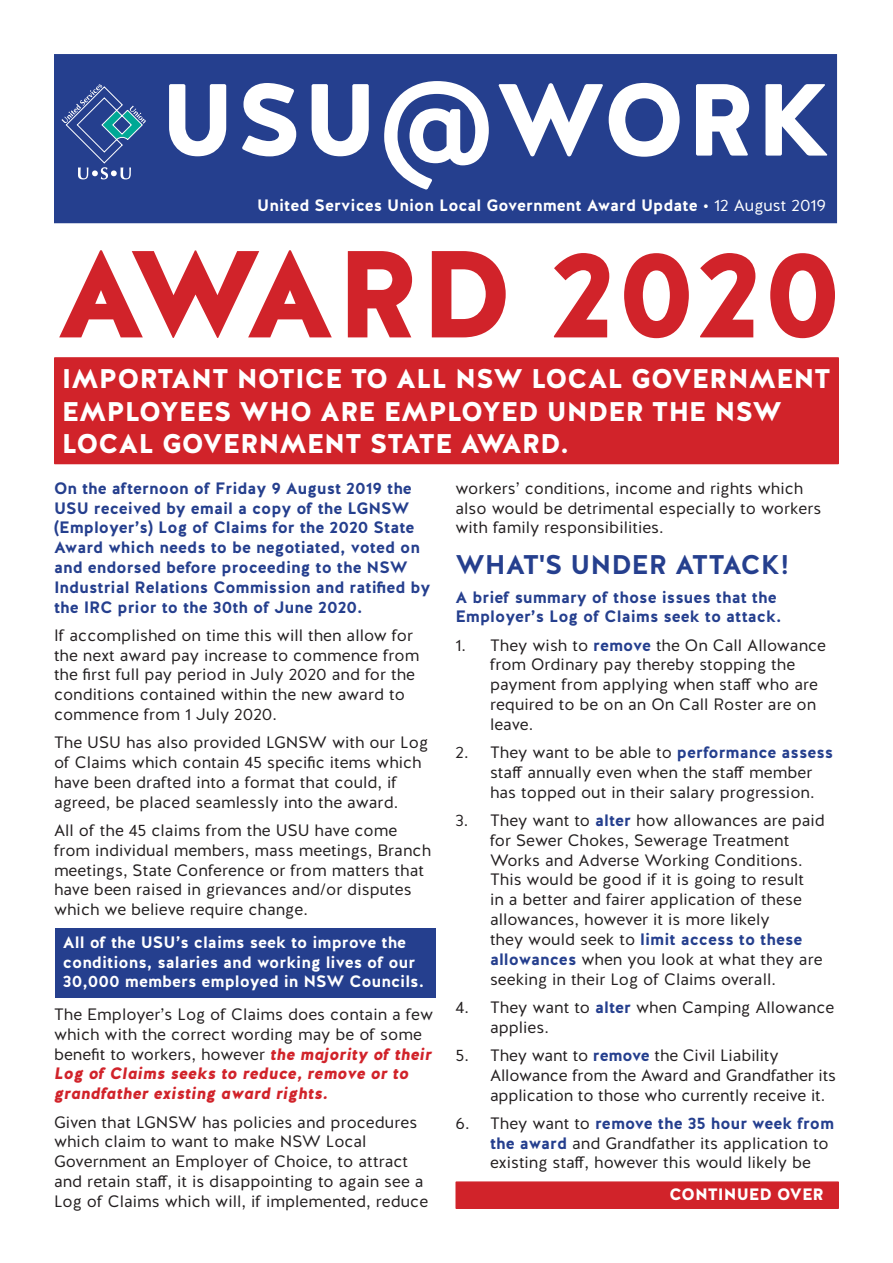
<style>
.page{position:relative;width:893px;height:1263px;background:#fff}
.page>*{position:absolute;margin:0;border:0;box-sizing:border-box;transform-origin:0 0}
.t1{font:900 123.3px "Halis GR";color:#d1232a}
.t2{font:900 102.15px "Halis R";color:#fff}
.t3{font:900 27px/32.4px "Halis GR";color:#fff}
.t4{font:700 27px "Halis GR";color:#253f8e}
.t5{font:16.5px/19.8px "Halis GR";color:#231f20}
.t6{font:700 16.5px/19.8px "Halis GR";color:#253f8e}
.t7{font:700 16.5px/19.8px "Halis GR";color:#fff}
.t8{font:900 16.5px "Halis GR";color:#fff}
.s1{font-weight:400}
.s2{font-weight:900;font-style:italic;color:#d1232a}
.s3{font-weight:700;color:#253f8e}
</style>
<div class="page">
<div style="left:55px;top:928px;width:380px;height:70px;background:#253f8e"></div>
<div style="left:54px;top:357px;width:785px;height:107px;background:#d1232a;border:2px solid #d1232a"></div>
<div style="left:54px;top:54px;width:783px;height:169px;background:#253f8e"></div>
<svg style="left:61px;top:84px;width:85px;height:95px"></svg>
<div style="left:455px;top:1181px;width:384px;height:28px;background:#d1232a;border:2px solid #d1232a"></div>
<h2 class="t2" style="left:160px;top:54px;width:673px">USU@WORK</h2>
<p class="t7" style="left:257px;top:196px;width:570px">United Services Union Local Government Award Update <span class="s1">• 12 August 2019</span></p>
<h1 class="t1" style="left:56px;top:214px;width:788px">AWARD 2020</h1>
<h3 class="t3" style="left:62px;top:363px;width:770px">IMPORTANT NOTICE TO ALL NSW LOCAL GOVERNMENT<br>EMPLOYEES WHO ARE EMPLOYED UNDER THE NSW<br>LOCAL GOVERNMENT STATE AWARD.</h3>
<p class="t6" style="left:54px;top:478px;width:378px">On the afternoon of Friday 9 August 2019 the USU received by email a copy of the LGNSW (Employer’s) Log of Claims for the 2020 State Award which needs to be negotiated, voted on and endorsed before proceeding to the NSW Industrial Relations Commission and ratified by the IRC prior to the 30th of June 2020.</p>
<p class="t5" style="left:54px;top:626px;width:367px">If accomplished on time this will then allow for the next award pay increase to commence from the first full pay period in July 2020 and for the conditions contained within the new award to commence from 1 July 2020.</p>
<p class="t5" style="left:54px;top:733px;width:376px">The USU has also provided LGNSW with our Log of Claims which contain 45 specific items which have been drafted into a format that could, if agreed, be placed seamlessly into the award.</p>
<p class="t5" style="left:54px;top:821px;width:379px">All of the 45 claims from the USU have come from individual members, mass meetings, Branch meetings, State Conference or from matters that have been raised in grievances and/or disputes which we believe require change.</p>
<p class="t7" style="left:63px;top:932px;width:363px">All of the USU’s claims seek to improve the conditions, salaries and working lives of our<br>30,000 members employed in NSW Councils.</p>
<p class="t5" style="left:54px;top:1005px;width:381px">The Employer’s Log of Claims does contain a few which with the correct wording may be of some benefit to workers, however <span class="s2">the majority of their Log of Claims seeks to reduce, remove or to grandfather existing award rights.</span></p>
<p class="t5" style="left:54px;top:1112px;width:376px">Given that LGNSW has policies and procedures which claim to want to make NSW Local Government an Employer of Choice, to attract and retain staff, it is disappointing to again see a Log of Claims which will, if implemented, reduce</p>
<p class="t5" style="left:455px;top:478px;width:367px">workers’ conditions, income and rights which also would be detrimental especially to workers with family responsibilities.</p>
<h3 class="t4" style="left:455px;top:547px;width:335px">WHAT'S UNDER ATTACK!</h3>
<p class="t6" style="left:455px;top:587px;width:327px">A brief summary of those issues that the<br>Employer’s Log of Claims seek to attack.</p>
<p class="t5" style="left:490px;top:635px;width:338px;text-indent:-35px">1. They wish to <span class="s3">remove</span> the On Call Allowance from Ordinary pay thereby stopping the payment from applying when staff who are required to be on an On Call Roster are on leave.</p>
<p class="t5" style="left:490px;top:743px;width:345px;text-indent:-35px">2. They want to be able to <span class="s3">performance assess </span>staff annually even when the staff member has topped out in their salary progression.</p>
<p class="t5" style="left:490px;top:811px;width:336px;text-indent:-35px">3. They want to <span class="s3">alter</span> how allowances are paid for Sewer Chokes, Sewerage Treatment Works and Adverse Working Conditions.<br>This would be good if it is going to result<br>in a better and fairer application of these allowances, however it is more likely<br>they would seek to <span class="s3">limit access to these allowances</span> when you look at what they are seeking in their Log of Claims overall.</p>
<p class="t5" style="left:490px;top:997px;width:346px;text-indent:-35px">4. They want to <span class="s3">alter</span> when Camping Allowance applies.</p>
<p class="t5" style="left:490px;top:1046px;width:348px;text-indent:-35px">5. They want to <span class="s3">remove</span> the Civil Liability<br>Allowance from the Award and Grandfather its application to those who currently receive it.</p>
<p class="t5" style="left:490px;top:1113px;width:346px;text-indent:-35px">6. They want to <span class="s3">remove the 35 hour week from the award</span> and Grandfather its application to existing staff, however this would likely be</p>
<p class="t8" style="left:669px;top:1183px;width:156px">CONTINUED OVER</p>
</div>
